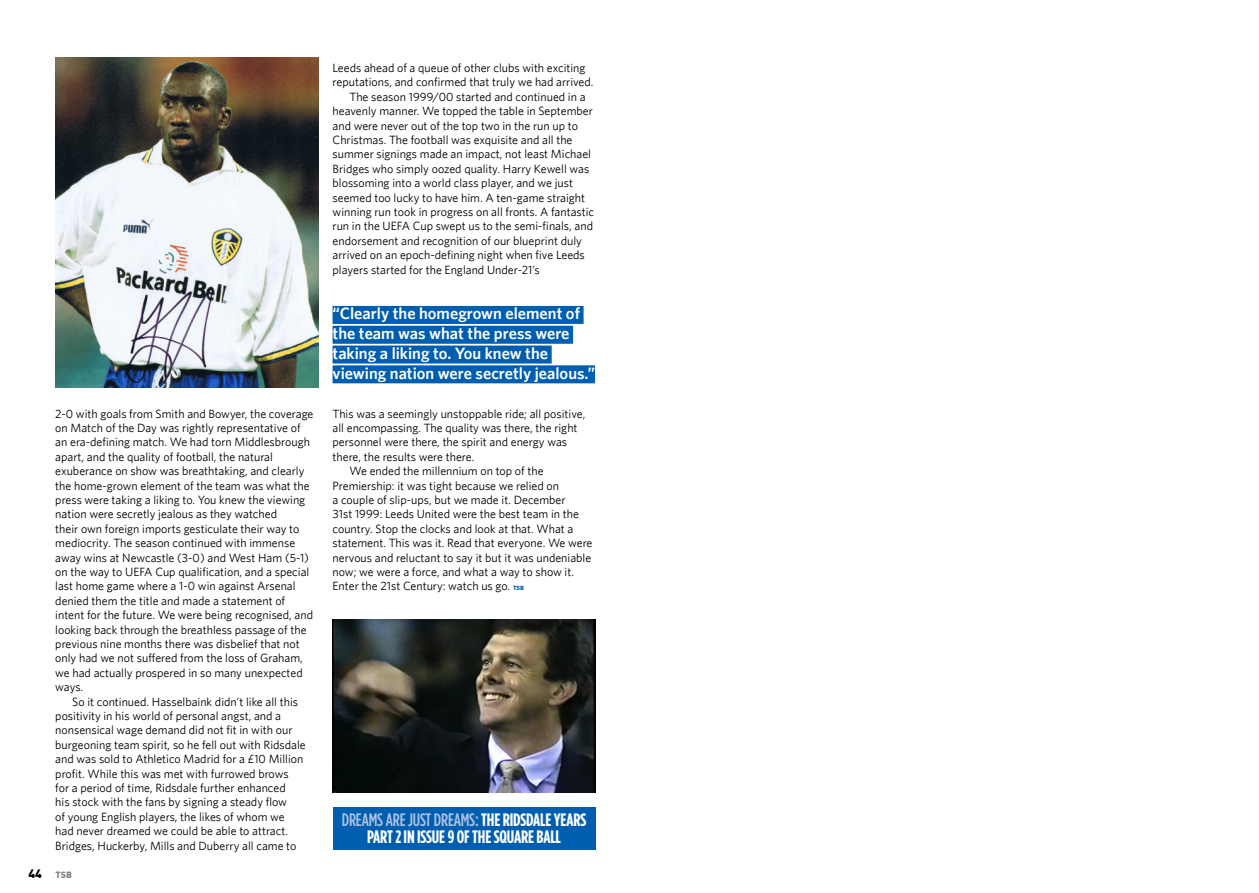
<style>
.page{position:relative;width:1259px;height:893px;background:#fff}
.page>*{position:absolute;margin:0;border:0;box-sizing:border-box;transform-origin:0 0}
.t1{font:700 18px/16.5px "Gotham Condensed";letter-spacing:-.01em;color:#fff;text-align:center}
.t2{font:600 16.5px/19.8px "Whitney";color:#fff}
.t3{font:12px/14.4px "Whitney";color:#000}
.t4{font:900 9px "DIN";color:#818386}
.s1{font-size:12px;color:#000}
.s2{font-family:"DIN";font-weight:900;font-size:6px;color:#005eb0}
.s3{font-weight:500;color:#adc2e6}
</style>
<div class="page">
<img style="left:55px;top:58px;width:263px;height:330px">
<img style="left:332px;top:619px;width:263px;height:173px">
<div style="left:332px;top:306px;width:251px;height:18px;background:#005eb0"></div>
<div style="left:332px;top:326px;width:241px;height:18px;background:#005eb0"></div>
<div style="left:332px;top:346px;width:220px;height:18px;background:#005eb0"></div>
<div style="left:332px;top:365px;width:263px;height:18px;background:#005eb0"></div>
<div style="left:332px;top:807px;width:263px;height:43px;background:#005eb0"></div>
<p class="t3" style="left:55px;top:406px;width:260px">2-0 with goals from Smith and Bowyer, the coverage on Match of the Day was rightly representative of an era-defining match. We had torn Middlesbrough apart, and the quality of football, the natural exuberance on show was breathtaking, and clearly the home-grown element of the team was what the press were taking a liking to. You knew the viewing nation were secretly jealous as they watched<br>their own foreign imports gesticulate their way to mediocrity. The season continued with immense away wins at Newcastle (3-0) and West Ham (5-1) on the way to UEFA Cup qualification, and a special last home game where a 1-0 win against Arsenal denied them the title and made a statement of intent for the future. We were being recognised, and looking back through the breathless passage of the previous nine months there was disbelief that not only had we not suffered from the loss of Graham, we had actually prospered in so many unexpected ways.</p>
<p class="t3" style="left:55px;top:694px;width:252px;text-indent:17px">So it continued. Hasselbaink didn’t like all this positivity in his world of personal angst, and a nonsensical wage demand did not fit in with our burgeoning team spirit, so he fell out with Ridsdale and was sold to Athletico Madrid for a £10 Million profit. While this was met with furrowed brows<br>for a period of time, Ridsdale further enhanced<br>his stock with the fans by signing a steady flow<br>of young English players, the likes of whom we had never dreamed we could be able to attract.<br>Bridges, Huckerby, Mills and Duberry all came to</p>
<p class="t4" style="left:29px;top:869px;width:45px"><span class="s1">44</span> TSB</p>
<p class="t3" style="left:332px;top:60px;width:254px">Leeds ahead of a queue of other clubs with exciting</p>
<p class="t3" style="left:332px;top:75px;width:262px">reputations, and confirmed that truly we had arrived.</p>
<p class="t3" style="left:349px;top:89px;width:237px">The season 1999/00 started and continued in a</p>
<p class="t3" style="left:332px;top:104px;width:262px">heavenly manner. We topped the table in September</p>
<p class="t3" style="left:332px;top:118px;width:247px">and were never out of the top two in the run up to</p>
<p class="t3" style="left:332px;top:132px;width:241px">Christmas. The football was exquisite and all the</p>
<p class="t3" style="left:332px;top:147px;width:260px">summer signings made an impact, not least Michael</p>
<p class="t3" style="left:332px;top:161px;width:258px">Bridges who simply oozed quality. Harry Kewell was</p>
<p class="t3" style="left:332px;top:176px;width:242px">blossoming into a world class player, and we just</p>
<p class="t3" style="left:332px;top:190px;width:254px">seemed too lucky to have him. A ten-game straight</p>
<p class="t3" style="left:332px;top:204px;width:263px">winning run took in progress on all fronts. A fantastic</p>
<p class="t3" style="left:332px;top:219px;width:262px">run in the UEFA Cup swept us to the semi-finals, and</p>
<p class="t3" style="left:332px;top:233px;width:251px">endorsement and recognition of our blueprint duly</p>
<p class="t3" style="left:332px;top:248px;width:254px">arrived on an epoch-defining night when five Leeds</p>
<p class="t3" style="left:332px;top:262px;width:209px">players started for the England Under-21’s</p>
<h2 class="t2" style="left:332px;top:303px;width:264px">“Clearly the homegrown element of the team was what the press were taking a liking to. You knew the viewing nation were secretly jealous.”</h2>
<p class="t3" style="left:332px;top:406px;width:254px">This was a seemingly unstoppable ride; all positive,</p>
<p class="t3" style="left:332px;top:420px;width:246px">all encompassing. The quality was there, the right</p>
<p class="t3" style="left:332px;top:435px;width:236px">personnel were there, the spirit and energy was</p>
<p class="t3" style="left:332px;top:449px;width:143px">there, the results were there.</p>
<p class="t3" style="left:349px;top:464px;width:196px">We ended the millennium on top of the</p>
<p class="t3" style="left:332px;top:478px;width:228px">Premiership: it was tight because we relied on</p>
<p class="t3" style="left:332px;top:492px;width:234px">a couple of slip-ups, but we made it. December</p>
<p class="t3" style="left:332px;top:507px;width:248px">31st 1999: Leeds United were the best team in the</p>
<p class="t3" style="left:332px;top:521px;width:242px">country. Stop the clocks and look at that. What a</p>
<p class="t3" style="left:332px;top:536px;width:261px">statement. This was it. Read that everyone. We were</p>
<p class="t3" style="left:332px;top:550px;width:260px">nervous and reluctant to say it but it was undeniable</p>
<p class="t3" style="left:332px;top:564px;width:243px">now; we were a force, and what a way to show it.</p>
<p class="t3" style="left:332px;top:579px;width:193px">Enter the 21st Century: watch us go. <span class="s2">TSB</span></p>
<h1 class="t1" style="left:342px;top:811px;width:246px"><span class="s3">DREAMS ARE JUST DREAMS:</span>THE RIDSDALE YEARS<br>PART 2 IN ISSUE 9 OF THE SQUARE BALL</h1>
</div>
